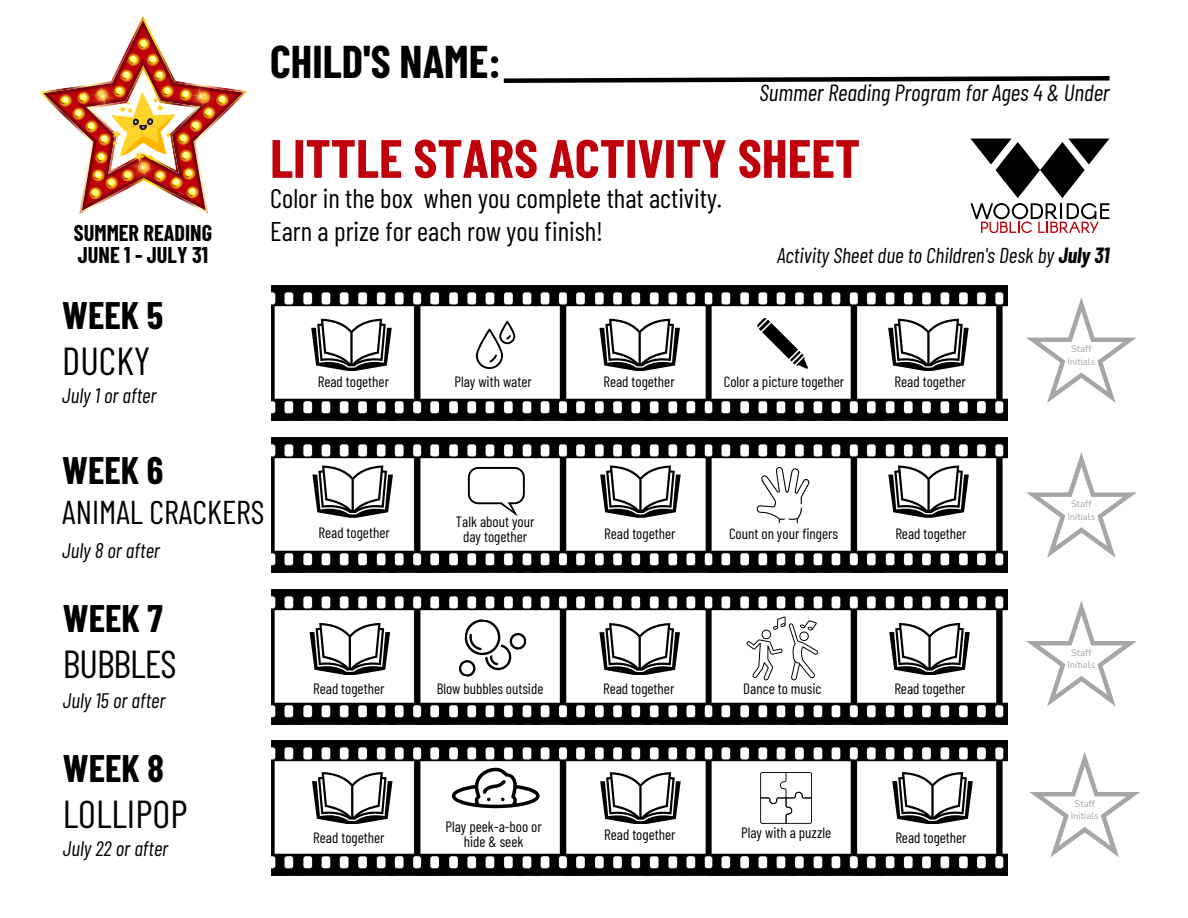
<style>
.page{position:relative;width:1188px;height:918px;background:#fff}
.page>*{position:absolute;margin:0;border:0;box-sizing:border-box;transform-origin:0 0}
.t1{font:700 54px "Barlow Condensed";color:#be000b}
.t2{font:700 44.85px "Barlow Condensed";color:#000}
.t3{font:39px "Barlow Condensed";color:#000}
.t4{font:39px "Barlow Condensed";letter-spacing:-.025em;color:#000}
.t5{font:700 37.5px "Barlow Condensed";color:#000}
.t6{font:33px "Barlow Condensed";color:#000}
.t7{font:27px "Barlow Condensed";color:#000}
.t8{font:italic 23.4px "Barlow Condensed";color:#000}
.t9{font:700 22.2px "Barlow Condensed";color:#000}
.t10{font:italic 21.45px "Barlow Condensed";color:#000}
.t11{font:italic 21px "Barlow Condensed";color:#000}
.t12{font:15px/14.7px "Barlow Condensed";color:#000;text-align:center}
.t13{font:14.85px "Barlow Condensed";color:#000}
.t14{font:9.45px/12.6px "Nunito Sans";color:#a6a6a6;text-align:center}
.s1{font-weight:700}
</style>
<div class="page">
<img style="left:272px;top:286px;width:735px;height:135px">
<svg style="left:311px;top:319px;width:81px;height:52px"></svg>
<svg style="left:599px;top:319px;width:81px;height:52px"></svg>
<svg style="left:888px;top:319px;width:81px;height:52px"></svg>
<svg style="left:476px;top:321px;width:39px;height:48px"></svg>
<svg style="left:756px;top:317px;width:56px;height:56px"></svg>
<img style="left:272px;top:438px;width:735px;height:135px">
<svg style="left:312px;top:466px;width:81px;height:51px"></svg>
<svg style="left:600px;top:466px;width:81px;height:51px"></svg>
<svg style="left:888px;top:466px;width:81px;height:51px"></svg>
<svg style="left:468px;top:467px;width:57px;height:49px"></svg>
<svg style="left:757px;top:467px;width:52px;height:56px"></svg>
<img style="left:272px;top:589px;width:735px;height:135px">
<svg style="left:310px;top:623px;width:80px;height:52px"></svg>
<svg style="left:599px;top:623px;width:81px;height:52px"></svg>
<svg style="left:889px;top:623px;width:81px;height:52px"></svg>
<svg style="left:457px;top:616px;width:71px;height:62px"></svg>
<svg style="left:747px;top:617px;width:71px;height:63px"></svg>
<img style="left:272px;top:741px;width:735px;height:135px">
<svg style="left:312px;top:772px;width:81px;height:52px"></svg>
<svg style="left:600px;top:772px;width:81px;height:52px"></svg>
<svg style="left:892px;top:772px;width:81px;height:52px"></svg>
<svg style="left:760px;top:772px;width:52px;height:52px"></svg>
<svg style="left:452px;top:768px;width:88px;height:40px"></svg>
<svg style="left:1026px;top:297px;width:111px;height:106px"></svg>
<svg style="left:1026px;top:452px;width:111px;height:106px"></svg>
<svg style="left:1026px;top:601px;width:111px;height:105px"></svg>
<svg style="left:1029px;top:752px;width:111px;height:105px"></svg>
<svg style="left:971px;top:139px;width:138px;height:94px"></svg>
<svg style="left:503px;top:76px;width:607px;height:7px"></svg>
<svg style="left:39px;top:16px;width:209px;height:199px"></svg>
<img style="left:81px;top:77px;width:45px;height:38px">
<p class="t9" style="left:74px;top:219px;width:140px">SUMMER READING</p>
<p class="t9" style="left:78px;top:240px;width:132px">JUNE 1 - JULY 31</p>
<p class="t5" style="left:62px;top:292px;width:103px">WEEK 5</p>
<p class="t3" style="left:62px;top:336px;width:90px">DUCKY</p>
<h3 class="t11" style="left:62px;top:382px;width:96px">July 1 or after</h3>
<p class="t2" style="left:270px;top:33px;width:232px">CHILD'S NAME:</p>
<p class="t8" style="left:759px;top:77px;width:352px">Summer Reading Program for Ages 4 &amp; Under</p>
<h3 class="t1" style="left:270px;top:124px;width:592px">LITTLE STARS ACTIVITY SHEET</h3>
<p class="t7" style="left:270px;top:181px;width:453px">Color in the box when you complete that activity.</p>
<p class="t7" style="left:270px;top:214px;width:334px">Earn a prize for each row you finish!</p>
<p class="t10" style="left:777px;top:241px;width:334px">Activity Sheet due to Children's Desk by <span class="s1">July 31</span></p>
<p class="t14" style="left:1067px;top:343px;width:29px">Staff<br>Initials</p>
<p class="t12" style="left:318px;top:374px;width:73px">Read together</p>
<p class="t12" style="left:454px;top:374px;width:79px">Play with water</p>
<p class="t12" style="left:603px;top:374px;width:73px">Read together</p>
<p class="t12" style="left:724px;top:374px;width:122px">Color a picture together</p>
<p class="t12" style="left:895px;top:373px;width:73px">Read together</p>
<h5 class="t5" style="left:62px;top:446px;width:103px">WEEK 6</h5>
<p class="t6" style="left:62px;top:491px;width:204px">ANIMAL CRACKERS</p>
<p class="t11" style="left:62px;top:537px;width:99px">July 8 or after</p>
<p class="t5" style="left:63px;top:594px;width:101px">WEEK 7</p>
<p class="t4" style="left:63px;top:639px;width:115px">BUBBLES</p>
<p class="t11" style="left:63px;top:687px;width:104px">July 15 or after</p>
<p class="t5" style="left:63px;top:744px;width:103px">WEEK 8</p>
<p class="t3" style="left:63px;top:789px;width:126px">LOLLIPOP</p>
<p class="t11" style="left:63px;top:835px;width:107px">July 22 or after</p>
<p class="t12" style="left:456px;top:514px;width:80px">Talk about your</p>
<h6 class="t12" style="left:319px;top:525px;width:73px">Read together</h6>
<p class="t12" style="left:463px;top:528px;width:66px">day together</p>
<h6 class="t12" style="left:604px;top:526px;width:73px">Read together</h6>
<p class="t12" style="left:895px;top:526px;width:73px">Read together</p>
<h1 class="t12" style="left:729px;top:526px;width:111px">Count on your fingers</h1>
<p class="t12" style="left:313px;top:681px;width:73px">Read together</p>
<p class="t13" style="left:437px;top:679px;width:108px">Blow bubbles outside</p>
<p class="t12" style="left:603px;top:681px;width:73px">Read together</p>
<p class="t12" style="left:743px;top:681px;width:80px">Dance to music</p>
<p class="t12" style="left:894px;top:681px;width:73px">Read together</p>
<p class="t12" style="left:445px;top:819px;width:98px">Play peek-a-boo or hide &amp; seek</p>
<p class="t12" style="left:604px;top:826px;width:73px">Read together</p>
<p class="t12" style="left:741px;top:825px;width:92px">Play with a puzzle</p>
<p class="t12" style="left:313px;top:829px;width:73px">Read together</p>
<p class="t12" style="left:895px;top:829px;width:73px">Read together</p>
<p class="t14" style="left:1067px;top:498px;width:29px">Staff<br>Initials</p>
<p class="t14" style="left:1067px;top:646px;width:29px">Staff<br>Initials</p>
<p class="t14" style="left:1071px;top:797px;width:29px">Staff<br>Initials</p>
</div>
